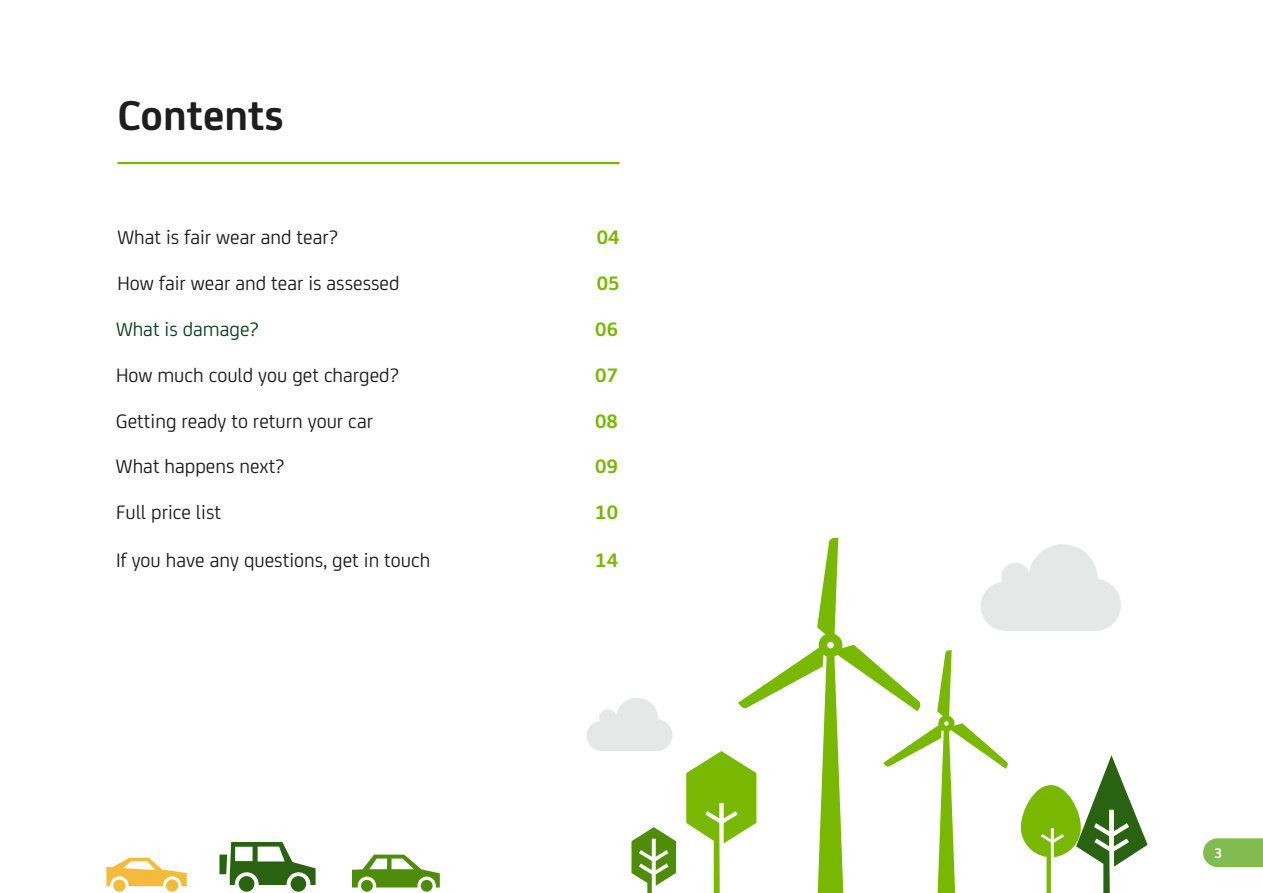
<style>
.page{position:relative;width:1263px;height:893px;background:#fff}
.page>*{position:absolute;margin:0;border:0;box-sizing:border-box;transform-origin:0 0}
.t1{font:700 45px "Lex Joey";color:#1e1e1e}
.t2{font:21px "Lex Joey";color:#1e1e1e}
.t3{font:700 21px "Lex Joey";color:#78b800}
.t4{font:21px "Lex Joey";color:#0b4226}
.t5{font:700 15px "Lex Joey";color:#fff}
</style>
<div class="page">
<svg style="left:1203px;top:838px;width:60px;height:29px;background:#8abf5a"></svg>
<hr style="left:118px;top:162px;width:501px;height:2px;background:#78b800">
<svg style="left:631px;top:827px;width:45px;height:66px"></svg>
<svg style="left:586px;top:698px;width:86px;height:53px"></svg>
<div style="left:166px;top:879px;width:12px;height:13px;background:#f2bb3c;border-radius:50%"></div>
<div style="left:113px;top:879px;width:12px;height:13px;background:#f2bb3c;border-radius:50%"></div>
<svg style="left:106px;top:858px;width:81px;height:28px"></svg>
<div style="left:361px;top:880px;width:12px;height:12px;background:#4f8c0a;border-radius:50%"></div>
<svg style="left:421px;top:880px;width:12px;height:12px"></svg>
<svg style="left:352px;top:855px;width:88px;height:32px"></svg>
<svg style="left:219px;top:842px;width:97px;height:50px"></svg>
<svg style="left:686px;top:537px;width:461px;height:356px"></svg>
<h1 class="t1" style="left:118px;top:81px;width:168px">Contents</h1>
<p class="t2" style="left:118px;top:222px;width:222px">What is fair wear and tear?</p>
<p class="t3" style="left:597px;top:222px;width:24px">04</p>
<p class="t2" style="left:118px;top:268px;width:283px">How fair wear and tear is assessed</p>
<p class="t3" style="left:597px;top:268px;width:24px">05</p>
<p class="t4" style="left:116px;top:314px;width:144px">What is damage?</p>
<p class="t3" style="left:595px;top:313px;width:24px">06</p>
<p class="t2" style="left:116px;top:360px;width:285px">How much could you get charged?</p>
<p class="t3" style="left:595px;top:359px;width:24px">07</p>
<p class="t2" style="left:116px;top:406px;width:259px">Getting ready to return your car</p>
<p class="t3" style="left:595px;top:405px;width:24px">08</p>
<p class="t2" style="left:116px;top:451px;width:170px">What happens next?</p>
<p class="t3" style="left:595px;top:451px;width:24px">09</p>
<p class="t2" style="left:116px;top:497px;width:107px">Full price list</p>
<p class="t3" style="left:595px;top:497px;width:24px">10</p>
<p class="t2" style="left:116px;top:545px;width:316px">If you have any questions, get in touch</p>
<p class="t3" style="left:595px;top:544px;width:24px">14</p>
<p class="t5" style="left:1214px;top:841px;width:10px">3</p>
</div>
